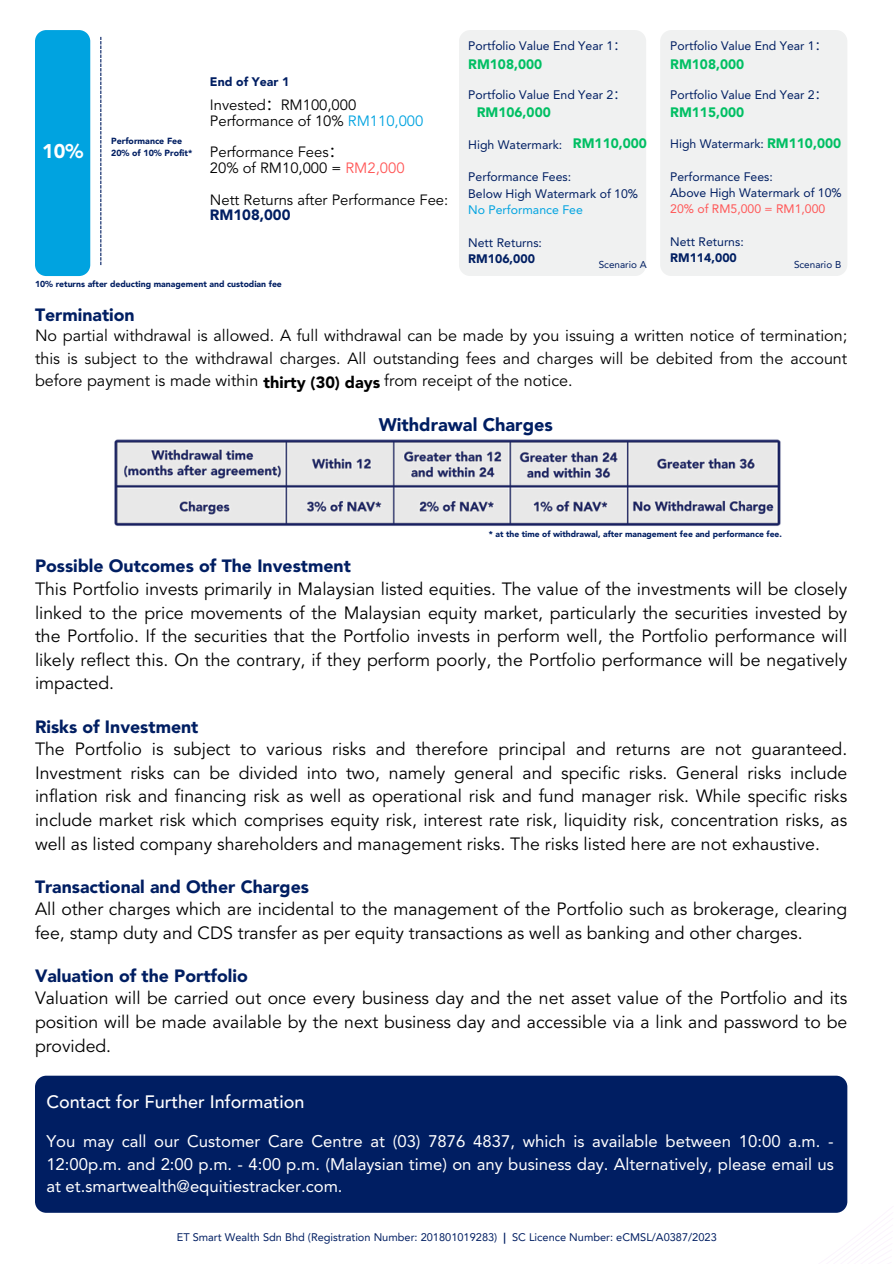
<style>
.page{position:relative;width:894px;height:1264px;background:#fff}
.page>*{position:absolute;margin:0;border:0;box-sizing:border-box;transform-origin:0 0}
.t1{font:900 19.65px "Avenir";color:#fff}
.t2{font:900 18.15px "Avenir";color:#001e62}
.t3{font:500 18px "Avenir LT Pro";color:#fff}
.t4{font:17.7px/23.4px "Avenir";color:#000}
.t5{font:900 17.7px "Avenir";color:#001e62}
.t6{font:16.65px/22.8px "Avenir";color:#fff;text-align:justify}
.t7{font:16.2px/22.5px "Avenir";color:#000;text-align:justify}
.t8{font:14.85px/15.8px "Avenir";color:#000}
.t9{font:900 13.65px "Avenir";color:#00bf63}
.t10{font:12.3px/16.4px "Avenir";color:#001e62}
.t11{font:900 12.3px "Avenir";color:#001e62}
.t12{font:10.95px "Avenir LT Pro";color:#001e62}
.t13{font:9.9px "Avenir";color:#001e62}
.t14{font:900 8.85px "Avenir";color:#001e62}
.t15{font:900 8.7px "Avenir";color:#001e62}
.t16{font:900 8.55px "Avenir";color:#001e62}
.s1{font-family:"Noto Sans CJ Ksc"}
.s2{color:#00a3e0}
.s3{color:#ff5757}
.s4{font-weight:900;color:#001e62}
.s5{font-weight:900}
.s6{font-weight:900;font-size:13.65px;color:#00bf63}
.s7{font-weight:800}
</style>
<div class="page">
<svg style="left:35px;top:1205px;width:812px;height:8px"></svg>
<img style="left:114px;top:439px;width:667px;height:87px">
<div style="left:459px;top:30px;width:187px;height:246px;background:#f0f1f1;border-radius:11px"></div>
<div style="left:660px;top:30px;width:187px;height:246px;background:#f0f1f1;border-radius:11px"></div>
<div style="left:35px;top:30px;width:55px;height:246px;background:#00a3e0"></div>
<svg style="left:100px;top:37px;width:1px;height:228px"></svg>
<div style="left:35px;top:1075px;width:812px;height:137px;background:#001e62;border-radius:11px"></div>
<h2 class="t1" style="left:42px;top:140px;width:43px">10%</h2>
<h2 class="t14" style="left:111px;top:136px;width:73px">Performance Fee</h2>
<h2 class="t14" style="left:111px;top:148px;width:83px">20% of 10% Profit*</h2>
<h1 class="t11" style="left:210px;top:74px;width:81px">End of Year 1</h1>
<p class="t8" style="left:210px;top:98px;width:215px">Invested<span class="s1">：</span>RM100,000<br>Performance of 10% <span class="s2">RM110,000</span></p>
<p class="t8" style="left:210px;top:145px;width:196px">Performance Fees<span class="s1">：<br></span>20% of RM10,000 = <span class="s3">RM2,000</span></p>
<p class="t8" style="left:210px;top:192px;width:240px">Nett Returns after Performance Fee:<br><span class="s4">RM108,000</span></p>
<h2 class="t15" style="left:35px;top:279px;width:248px">10% returns after deducting management and custodian fee</h2>
<h5 class="t10" style="left:468px;top:38px;width:159px">Portfolio Value End Year 1<span class="s1">：</span></h5>
<h3 class="t10" style="left:468px;top:87px;width:159px">Portfolio Value End Year 2<span class="s1">：</span></h3>
<h3 class="t10" style="left:468px;top:136px;width:96px">High Watermark:</h3>
<h3 class="t10" style="left:468px;top:169px;width:171px">Performance Fees:<br>Below High Watermark of 10%<br><span class="s2">No Performance Fee</span></h3>
<p class="t10" style="left:468px;top:234px;width:75px">Nett Returns:<br><span class="s5">RM106,000</span></p>
<h5 class="t9" style="left:468px;top:56px;width:76px">RM108,000</h5>
<h5 class="t9" style="left:476px;top:104px;width:76px">RM106,000</h5>
<h5 class="t9" style="left:572px;top:135px;width:76px">RM110,000</h5>
<h5 class="t13" style="left:598px;top:259px;width:49px">Scenario A</h5>
<h3 class="t10" style="left:670px;top:38px;width:158px">Portfolio Value End Year 1<span class="s1">：</span></h3>
<h3 class="t10" style="left:670px;top:87px;width:158px">Portfolio Value End Year 2<span class="s1">：</span></h3>
<h2 class="t9" style="left:670px;top:56px;width:76px">RM108,000</h2>
<h1 class="t9" style="left:670px;top:104px;width:76px">RM115,000</h1>
<p class="t10" style="left:670px;top:136px;width:172px">High Watermark: <span class="s6">RM110,000</span></p>
<p class="t10" style="left:670px;top:168px;width:173px">Performance Fees:<br>Above High Watermark of 10%<br><span class="s3">20% of RM5,000 = RM1,000</span></p>
<h2 class="t10" style="left:670px;top:233px;width:75px">Nett Returns:<br><span class="s5">RM114,000</span></h2>
<p class="t13" style="left:793px;top:259px;width:49px">Scenario B</p>
<h5 class="t5" style="left:35px;top:304px;width:101px">Termination</h5>
<h5 class="t7" style="left:35px;top:325px;width:813px">No partial withdrawal is allowed. A full withdrawal can be made by you issuing a written notice of termination; this is subject to the withdrawal charges. All outstanding fees and charges will be debited from the account before payment is made within <span class="s5">thirty (30) days</span> from receipt of the notice.</h5>
<h4 class="t2" style="left:378px;top:413px;width:176px">Withdrawal Charges</h4>
<h4 class="t16" style="left:489px;top:528px;width:294px">* at the time of withdrawal, after management fee and performance fee.</h4>
<h4 class="t4" style="left:35px;top:555px;width:813px"><span class="s4">Possible Outcomes of The Investment<br></span>This Portfolio invests primarily in Malaysian listed equities. The value of the investments will be closely linked to the price movements of the Malaysian equity market, particularly the securities invested by the Portfolio. If the securities that the Portfolio invests in perform well, the Portfolio performance will likely reflect this. On the contrary, if they perform poorly, the Portfolio performance will be negatively impacted.</h4>
<h5 class="t4" style="left:35px;top:715px;width:813px"><span class="s4">Risks of Investment<br></span>The Portfolio is subject to various risks and therefore principal and returns are not guaranteed.<br>Investment risks can be divided into two, namely general and specific risks. General risks include inflation risk and financing risk as well as operational risk and fund manager risk. While specific risks include market risk which comprises equity risk, interest rate risk, liquidity risk, concentration risks, as well as listed company shareholders and management risks. The risks listed here are not exhaustive.</h5>
<h5 class="t4" style="left:35px;top:875px;width:813px"><span class="s4">Transactional and Other Charges<br></span>All other charges which are incidental to the management of the Portfolio such as brokerage, clearing fee, stamp duty and CDS transfer as per equity transactions as well as banking and other charges.</h5>
<h5 class="t4" style="left:35px;top:964px;width:813px"><span class="s4">Valuation of the Portfolio<br></span>Valuation will be carried out once every business day and the net asset value of the Portfolio and its position will be made available by the next business day and accessible via a link and password to be provided.</h5>
<p class="t3" style="left:46px;top:1093px;width:260px">Contact for Further Information</p>
<p class="t6" style="left:46px;top:1129px;width:788px">You may call our Customer Care Centre at (03) 7876 4837, which is available between 10:00 a.m. - 12:00p.m. and 2:00 p.m. - 4:00 p.m. (Malaysian time) on any business day. Alternatively, please email us at et.smartwealth@equitiestracker.com.</p>
<p class="t12" style="left:177px;top:1232px;width:541px">ET Smart Wealth Sdn Bhd (Registration Number: 201801019283) <span class="s7">|</span> SC Licence Number: eCMSL/A0387/2023</p>
</div>
